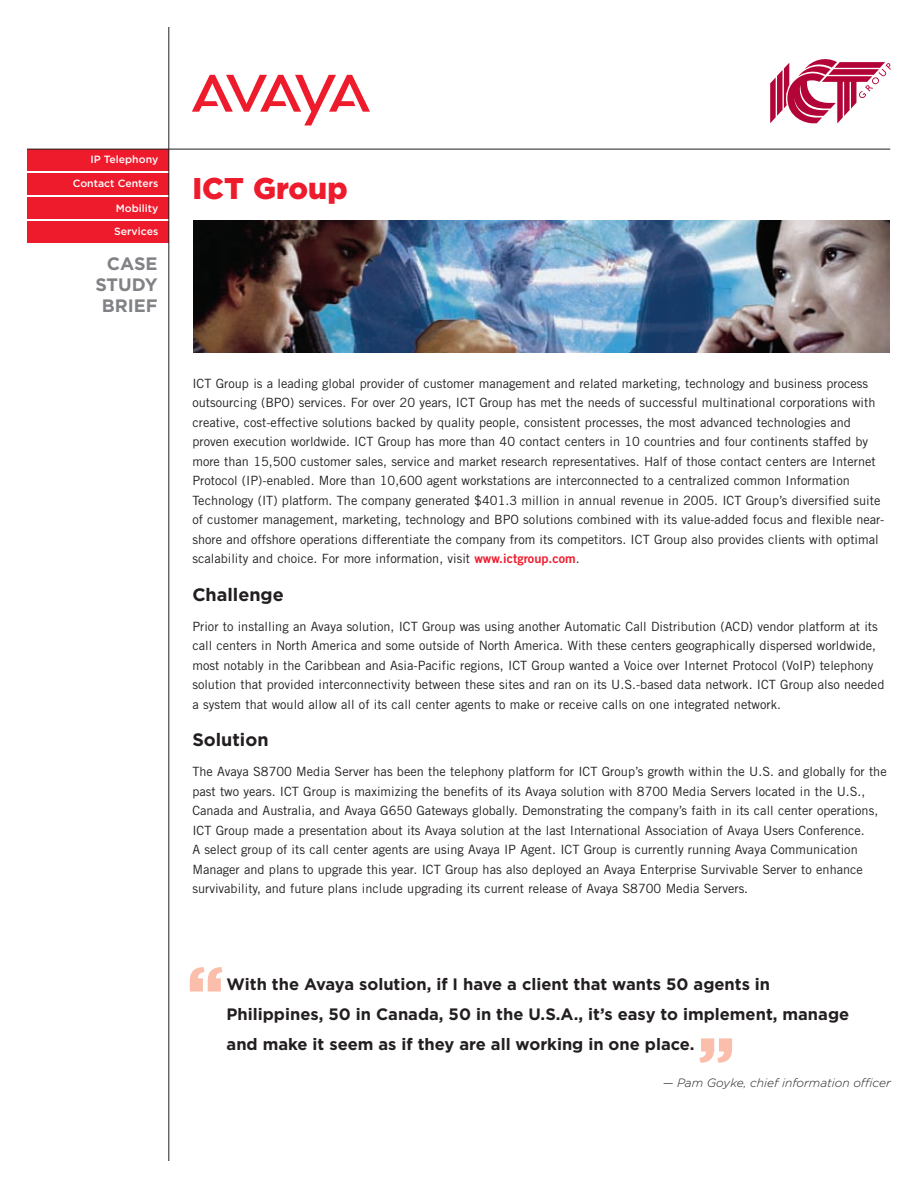
<style>
.page{position:relative;width:918px;height:1188px;background:#fff}
.page>*{position:absolute;margin:0;border:0;box-sizing:border-box;transform-origin:0 0}
.case_study_brief_tit{font:900 30px "Gotham";color:#ee1b2c}
.sub_head{font:700 18px "Gotham";color:#231f20}
.Collateral_Type{font:700 18px/21px "Gotham";color:#808285;text-align:right}
.Large_quote{font:700 16.5px/30px "Gotham";color:#231f20}
.body_copy{font:12.75px/19.5px "Trade Gothic";color:#231f20}
.Large_Quote_credit{font:italic 300 12px "Gotham";color:#231f20}
.t1{font:500 10.5px/23.1px "Gotham";color:#fff}
.s1{font-family:"Trade Gothic Bold Two";color:#ee1b2c}
</style>
<div class="page">
<svg style="left:192px;top:75px;width:178px;height:50px"></svg>
<div style="left:27px;top:149px;width:142px;height:22px;background:#ee1b2c"></div>
<div style="left:27px;top:173px;width:142px;height:22px;background:#ee1b2c"></div>
<div style="left:27px;top:197px;width:142px;height:22px;background:#ee1b2c"></div>
<div style="left:27px;top:221px;width:142px;height:22px;background:#ee1b2c"></div>
<hr style="left:27px;top:149px;width:863px;height:1px;background:#231f20">
<hr style="left:168px;top:27px;width:1px;height:1134px;background:#231f20">
<img style="left:194px;top:220px;width:696px;height:132px">
<svg style="left:190px;top:967px;width:32px;height:25px"></svg>
<svg style="left:699px;top:1038px;width:33px;height:25px"></svg>
<svg style="left:770px;top:59px;width:121px;height:64px"></svg>
<p class="t1" style="left:90px;top:148px;width:69px">IP Telephony</p>
<p class="t1" style="left:73px;top:172px;width:87px">Contact Centers</p>
<p class="t1" style="left:114px;top:196px;width:46px">Mobility<br>Services</p>
<p class="Collateral_Type" style="left:95px;top:253px;width:64px">CASE<br>STUDY</p>
<p class="Collateral_Type" style="left:102px;top:295px;width:57px">BRIEF</p>
<p class="case_study_brief_tit" style="left:192px;top:171px;width:157px">ICT Group</p>
<p class="body_copy" style="left:192px;top:373px;width:693px">ICT Group is a leading global provider of customer management and related marketing, technology and business process outsourcing (BPO) services. For over 20 years, ICT Group has met the needs of successful multinational corporations with creative, cost-effective solutions backed by quality people, consistent processes, the most advanced technologies and proven execution worldwide. ICT Group has more than 40 contact centers in 10 countries and four continents staffed by more than 15,500 customer sales, service and market research representatives. Half of those contact centers are Internet Protocol (IP)-enabled. More than 10,600 agent workstations are interconnected to a centralized common Information Technology (IT) platform. The company generated $401.3 million in annual revenue in 2005. ICT Group’s diversified suite of customer management, marketing, technology and BPO solutions combined with its value-added focus and flexible near&shy;shore and offshore operations differentiate the company from its competitors. ICT Group also provides clients with optimal scalability and choice. For more information, visit <span class="s1">www.ictgroup.com</span>.</p>
<p class="sub_head" style="left:192px;top:584px;width:93px">Challenge</p>
<p class="body_copy" style="left:192px;top:616px;width:694px">Prior to installing an Avaya solution, ICT Group was using another Automatic Call Distribution (ACD) vendor platform at its call centers in North America and some outside of North America. With these centers geographically dispersed worldwide, most notably in the Caribbean and Asia-Pacific regions, ICT Group wanted a Voice over Internet Protocol (VoIP) telephony solution that provided interconnectivity between these sites and ran on its U.S.-based data network. ICT Group also needed a system that would allow all of its call center agents to make or receive calls on one integrated network.</p>
<p class="sub_head" style="left:192px;top:729px;width:78px">Solution</p>
<p class="body_copy" style="left:192px;top:762px;width:696px">The Avaya S8700 Media Server has been the telephony platform for ICT Group’s growth within the U.S. and globally for the past two years. ICT Group is maximizing the benefits of its Avaya solution with 8700 Media Servers located in the U.S., Canada and Australia, and Avaya G650 Gateways globally. Demonstrating the company’s faith in its call center operations, ICT Group made a presentation about its Avaya solution at the last International Association of Avaya Users Conference.<br>A select group of its call center agents are using Avaya IP Agent. ICT Group is currently running Avaya Communication Manager and plans to upgrade this year. ICT Group has also deployed an Avaya Enterprise Survivable Server to enhance survivability, and future plans include upgrading its current release of Avaya S8700 Media Servers.</p>
<p class="Large_quote" style="left:227px;top:969px;width:624px">With the Avaya solution, if I have a client that wants 50 agents in<br>Philippines, 50 in Canada, 50 in the U.S.A., it’s easy to implement, manage and make it seem as if they are all working in one place.</p>
<p class="Large_Quote_credit" style="left:663px;top:1076px;width:230px">— Pam Goyke, chief information officer</p>
</div>
